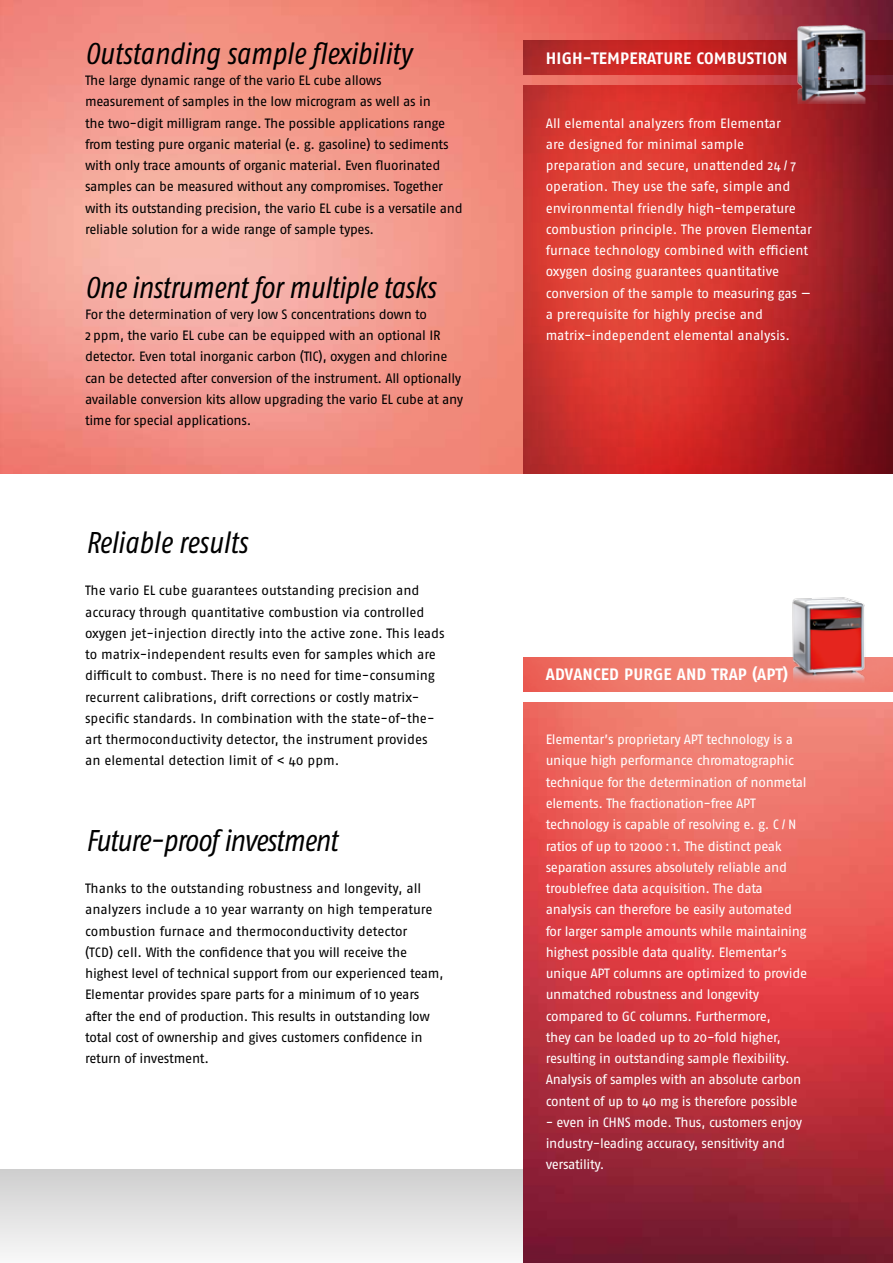
<style>
.page{position:relative;width:893px;height:1263px;background:#fff}
.page>*{position:absolute;margin:0;border:0;box-sizing:border-box;transform-origin:0 0}
.t1{font:italic condensed 30px "Fago Pro";letter-spacing:-.01em;color:#000}
.t2{font:700 16.5px "Fago Pro";letter-spacing:.01em;color:#fff}
.t3{font:13.5px/21.3px "Fago Pro";letter-spacing:-.02em;color:#fff}
.t4{font:13.5px/21.3px "Fago Pro";letter-spacing:-.02em;color:#000}
.t5{font:13.5px/21.3px "Fago Pro";color:#000}
</style>
<div class="page">
<div style="left:0;top:1169px;width:523px;height:94px;background:linear-gradient(to bottom,#cecece,#f8f8f8)"></div>
<img style="left:0;top:0;width:776px;height:473px">
<img style="left:523px;top:658px;width:370px;height:34px">
<img style="left:523px;top:703px;width:370px;height:560px">
<img style="left:523px;top:41px;width:253px;height:34px">
<img style="left:523px;top:86px;width:370px;height:387px">
<img style="left:776px;top:0;width:117px;height:104px">
<img style="left:780px;top:597px;width:91px;height:86px">
<h1 class="t1" style="left:85px;top:35px;width:328px">Outstanding sample flexibility</h1>
<p class="t4" style="left:85px;top:70px;width:379px">The large dynamic range of the vario EL cube allows measurement of samples in the low microgram as well as in<br>the two-digit milligram range. The possible applications range from testing pure organic material (e. g. gasoline) to sediments with only trace amounts of organic material. Even fluorinated samples can be measured without any compromises. Together with its outstanding precision, the vario EL cube is a versatile and reliable solution for a wide range of sample types.</p>
<h1 class="t1" style="left:85px;top:269px;width:352px">One instrument for multiple tasks</h1>
<p class="t4" style="left:85px;top:304px;width:380px">For the determination of very low S concentrations down to<br>2 ppm, the vario EL cube can be equipped with an optional IR detector. Even total inorganic carbon (TIC), oxygen and chlorine can be detected after conversion of the instrument. All optionally available conversion kits allow upgrading the vario EL cube at any time for special applications.</p>
<h1 class="t1" style="left:85px;top:524px;width:164px">Reliable results</h1>
<p class="t5" style="left:85px;top:580px;width:361px">The vario EL cube guarantees outstanding precision and accuracy through quantitative combustion via controlled oxygen jet-injection directly into the active zone. This leads to matrix-independent results even for samples which are difficult to combust. There is no need for time-consuming recurrent calibrations, drift corrections or costly matrix&shy;specific standards. In combination with the state-of-the&shy;art thermoconductivity detector, the instrument provides an elemental detection limit of &lt; 40 ppm.</p>
<h1 class="t1" style="left:85px;top:822px;width:254px">Future-proof investment</h1>
<p class="t4" style="left:85px;top:878px;width:360px">Thanks to the outstanding robustness and longevity, all analyzers include a 10 year warranty on high temperature combustion furnace and thermoconductivity detector<br>(TCD) cell. With the confidence that you will receive the highest level of technical support from our experienced team, Elementar provides spare parts for a minimum of 10 years after the end of production. This results in outstanding low total cost of ownership and gives customers confidence in return of investment.</p>
<p class="t2" style="left:546px;top:48px;width:243px">HIGH-TEMPERATURE COMBUSTION</p>
<p class="t3" style="left:546px;top:112px;width:268px">All elemental analyzers from Elementar<br>are designed for minimal sample preparation and secure, unattended 24 / 7 operation. They use the safe, simple and environmental friendly high-temperature combustion principle. The proven Elementar furnace technology combined with efficient oxygen dosing guarantees quantitative conversion of the sample to measuring gas — a prerequisite for highly precise and matrix-independent elemental analysis.</p>
<p class="t2" style="left:546px;top:665px;width:244px">ADVANCED PURGE AND TRAP (APT)</p>
<p class="t3" style="left:546px;top:729px;width:263px">Elementar’s proprietary APT technology is a unique high performance chromatographic technique for the determination of nonmetal elements. The fractionation-free APT technology is capable of resolving e. g. C / N ratios of up to 12000 : 1. The distinct peak separation assures absolutely reliable and troublefree data acquisition. The data analysis can therefore be easily automated for larger sample amounts while maintaining highest possible data quality. Elementar’s unique APT columns are optimized to provide unmatched robustness and longevity compared to GC columns. Furthermore,<br>they can be loaded up to 20-fold higher, resulting in outstanding sample flexibility.<br>Analysis of samples with an absolute carbon content of up to 40 mg is therefore possible</p>
<p class="t3" style="left:546px;top:1111px;width:258px">- even in CHNS mode. Thus, customers enjoy industry-leading accuracy, sensitivity and versatility.</p>
</div>
